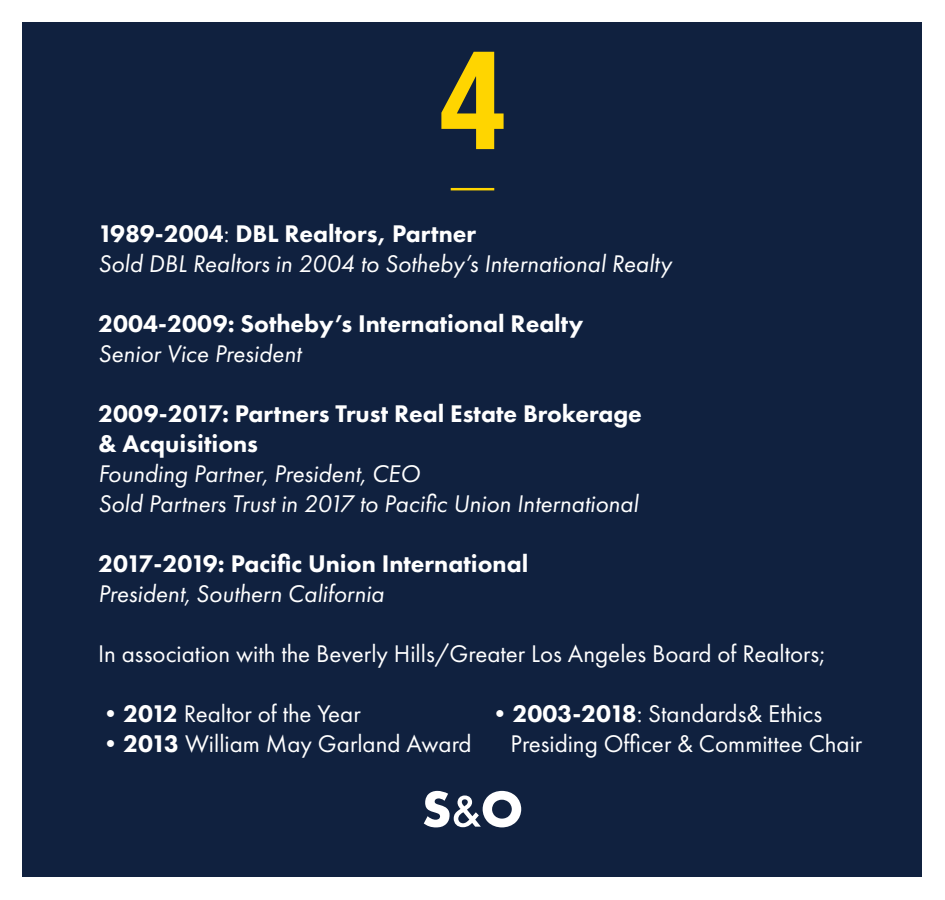
<style>
.page{position:relative;width:945px;height:900px;background:#fff}
.page>*{position:absolute;margin:0;border:0;box-sizing:border-box;transform-origin:0 0}
.t1{font:700 condensed 137.5px "Helvetica Neue";color:#ffd500}
.t2{font:italic 25px/30px "Futura PT";color:#fff}
.t3{font:25px/30px "Futura PT";color:#fff}
.t4{font:800 25px/30px "Futura PT";color:#fff}
.s1{font-weight:800;font-style:normal}
.s2{font-style:normal}
.s3{font-weight:800}
</style>
<div class="page">
<div style="left:22px;top:22px;width:900px;height:856px;background:#10213f"></div>
<svg style="left:424px;top:791px;width:97px;height:36px"></svg>
<hr style="left:451px;top:188px;width:43px;height:2px;background:#ffd500">
<h1 class="t1" style="left:439px;top:-14px;width:68px">4</h1>
<p class="t2" style="left:98px;top:218px;width:575px"><span class="s1">1989-2004</span><span class="s2">:</span> <span class="s1">DBL Realtors, Partner<br></span>Sold DBL Realtors in 2004 to Sotheby’s International Realty</p>
<p class="t4" style="left:98px;top:308px;width:487px">2004-2009: Sotheby’s International Realty</p>
<p class="t2" style="left:98px;top:338px;width:204px">Senior Vice President</p>
<p class="t4" style="left:98px;top:398px;width:545px">2009-2017: Partners Trust Real Estate Brokerage &amp; Acquisitions</p>
<p class="t2" style="left:98px;top:458px;width:542px">Founding Partner, President, CEO<br>Sold Partners Trust in 2017 to Pacific Union International</p>
<p class="t4" style="left:98px;top:548px;width:432px">2017-2019: Pacific Union International</p>
<p class="t2" style="left:98px;top:578px;width:288px">President, Southern California</p>
<p class="t3" style="left:98px;top:638px;width:729px">In association with the Beverly Hills/Greater Los Angeles Board of Realtors;</p>
<p class="t3" style="left:98px;top:698px;width:264px">•<span class="s3">2012</span> Realtor of the Year</p>
<p class="t3" style="left:98px;top:728px;width:375px">•<span class="s3">2013</span> William May Garland Award</p>
<p class="t3" style="left:511px;top:698px;width:353px;text-indent:-23px">•<span class="s3">2003-2018</span>: Standards&amp; Ethics<br>Presiding Officer &amp; Committee Chair</p>
</div>
